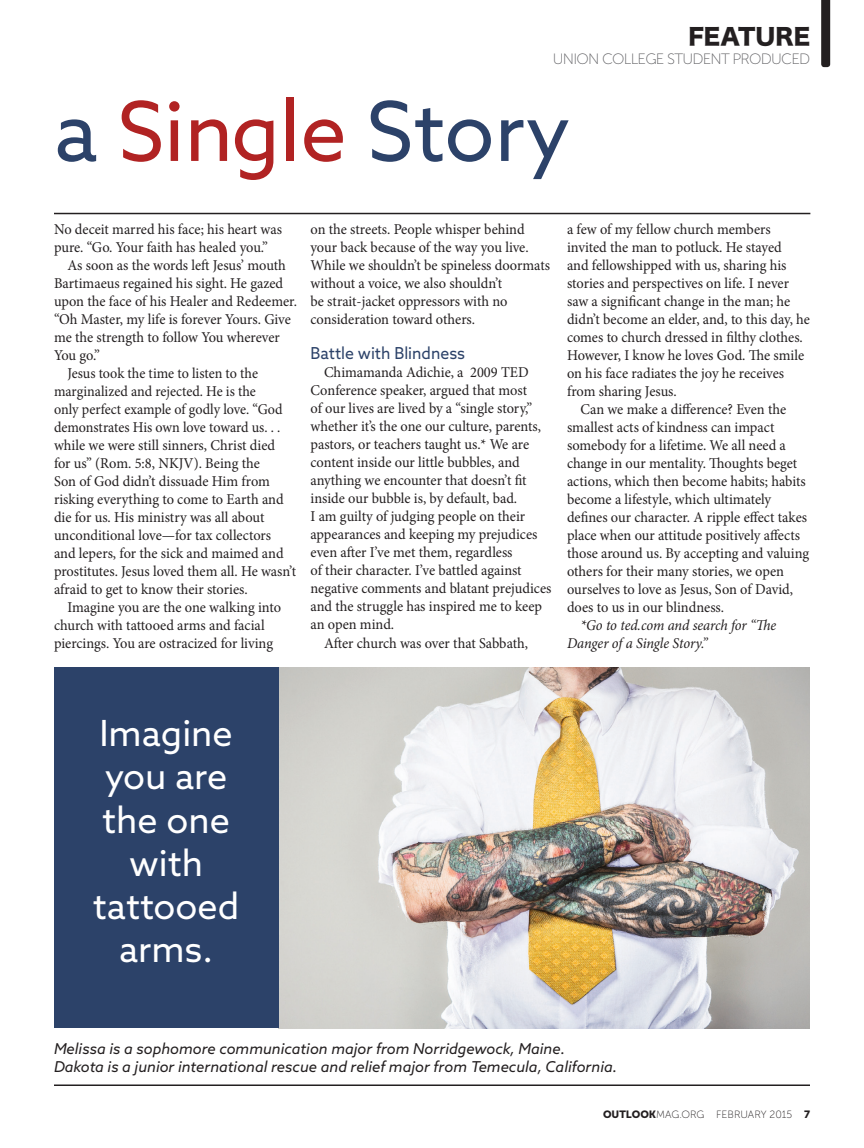
<style>
.page{position:relative;width:864px;height:1148px;background:#fff}
.page>*{position:absolute;margin:0;border:0;box-sizing:border-box;transform-origin:0 0}
.t1{font:82.5px "Azo Sans";color:#2c4269}
.t2{font:36px/43.2px "Azo Sans";color:#fff;text-align:center}
.t3{font:22.5px "Hira Kaku Std W8";color:#231f20}
.t4{font:16.5px "Azo Sans";color:#2c4269;scale:.96 1}
.t5{font:15px/18px "Minion Pro";letter-spacing:-.005em;color:#231f20;scale:.96 1}
.t6{font:italic 15px/18px "Azo Sans";color:#231f20}
.t7{font:15px "Minion Pro";letter-spacing:-.005em;color:#231f20;scale:.94 1}
.t8{font:italic 15px/18px "Minion Pro";letter-spacing:-.01em;color:#231f20;scale:.96 1}
.t9{font:15px "Museo Sans 100";letter-spacing:-.05em;color:#636366}
.t10{font:10.5px "Museo Sans 100";color:#231f20}
.s1{color:#b12323}
.s2{font-family:"Museo Sans 900"}
</style>
<div class="page">
<svg style="left:821px;top:0;width:9px;height:67px"></svg>
<hr style="left:54px;top:1084px;width:756px;height:2px;background:#231f20">
<img style="left:278px;top:667px;width:532px;height:361px">
<div style="left:54px;top:667px;width:224px;height:361px;background:#2c4269"></div>
<hr style="left:54px;top:213px;width:756px;height:1px;background:#231f20">
<h3 class="t3" style="left:688px;top:24px;width:123px">FEATURE</h3>
<p class="t9" style="left:553px;top:51px;width:259px">UNION COLLEGE STUDENT PRODUCED</p>
<h1 class="t1" style="left:54px;top:77px;width:518px">a <span class="s1">Single</span> Story</h1>
<p class="t5" style="left:54px;top:220px;width:239px">No deceit marred his face; his heart was</p>
<p class="t5" style="left:54px;top:238px;width:224px">pure. “Go. Your faith has healed you.”</p>
<p class="t5" style="left:67px;top:256px;width:229px">As soon as the words left Jesus’ mouth</p>
<p class="t5" style="left:54px;top:274px;width:240px">Bartimaeus regained his sight. He gazed</p>
<p class="t5" style="left:54px;top:292px;width:255px">upon the face of his Healer and Redeemer.</p>
<p class="t5" style="left:54px;top:310px;width:248px">“Oh Master, my life is forever Yours. Give</p>
<p class="t5" style="left:54px;top:328px;width:237px">me the strength to follow You wherever</p>
<p class="t5" style="left:54px;top:346px;width:50px">You go.”</p>
<p class="t7" style="left:68px;top:363px;width:204px">Jesus took the time to listen to the</p>
<p class="t7" style="left:54px;top:381px;width:216px">marginalized and rejected. He is the</p>
<p class="t7" style="left:54px;top:399px;width:245px">only perfect example of godly love. “God</p>
<p class="t7" style="left:54px;top:417px;width:242px">demonstrates His own love toward us. . .</p>
<p class="t5" style="left:54px;top:436px;width:232px">while we were still sinners, Christ died</p>
<p class="t5" style="left:54px;top:454px;width:216px">for us” (Rom. 5:8, NKJV). Being the</p>
<p class="t5" style="left:54px;top:472px;width:227px">Son of God didn’t dissuade Him from</p>
<p class="t5" style="left:54px;top:490px;width:241px">risking everything to come to Earth and</p>
<p class="t5" style="left:54px;top:508px;width:221px">die for us. His ministry was all about</p>
<p class="t5" style="left:54px;top:526px;width:228px">unconditional love—for tax collectors</p>
<p class="t5" style="left:54px;top:544px;width:241px">and lepers, for the sick and maimed and</p>
<p class="t5" style="left:54px;top:562px;width:254px">prostitutes. Jesus loved them all. He wasn’t</p>
<p class="t5" style="left:54px;top:580px;width:203px">afraid to get to know their stories.</p>
<p class="t5" style="left:67px;top:598px;width:224px">Imagine you are the one walking into</p>
<p class="t5" style="left:54px;top:616px;width:221px">church with tattooed arms and facial</p>
<p class="t5" style="left:54px;top:634px;width:230px">piercings. You are ostracized for living</p>
<p class="t5" style="left:310px;top:220px;width:251px">on the streets. People whisper behind your back because of the way you live.<br>While we shouldn’t be spineless doormats without a voice, we also shouldn’t<br>be strait-jacket oppressors with no consideration toward others.</p>
<p class="t4" style="left:310px;top:342px;width:163px">Battle with Blindness</p>
<p class="t5" style="left:324px;top:363px;width:215px">Chimamanda Adichie, a 2009 TED</p>
<p class="t5" style="left:311px;top:381px;width:227px">Conference speaker, argued that most</p>
<p class="t5" style="left:311px;top:399px;width:233px">of our lives are lived by a “single story,”</p>
<p class="t5" style="left:311px;top:417px;width:242px">whether it’s the one our culture, parents,</p>
<p class="t5" style="left:311px;top:435px;width:229px">pastors, or teachers taught us.* We are</p>
<p class="t5" style="left:311px;top:453px;width:219px">content inside our little bubbles, and</p>
<p class="t5" style="left:311px;top:471px;width:227px">anything we encounter that doesn’t fit</p>
<p class="t5" style="left:311px;top:489px;width:217px">inside our bubble is, by default, bad.</p>
<p class="t5" style="left:311px;top:507px;width:225px">I am guilty of judging people on their</p>
<p class="t5" style="left:311px;top:525px;width:238px">appearances and keeping my prejudices</p>
<p class="t5" style="left:311px;top:543px;width:212px">even after I’ve met them, regardless</p>
<p class="t5" style="left:311px;top:561px;width:222px">of their character. I’ve battled against</p>
<p class="t5" style="left:311px;top:579px;width:252px">negative comments and blatant prejudices</p>
<p class="t5" style="left:311px;top:597px;width:243px">and the struggle has inspired me to keep</p>
<p class="t5" style="left:311px;top:615px;width:89px">an open mind.</p>
<p class="t5" style="left:324px;top:634px;width:214px">After church was over that Sabbath,</p>
<p class="t5" style="left:567px;top:220px;width:214px">a few of my fellow church members</p>
<p class="t5" style="left:567px;top:238px;width:225px">invited the man to potluck. He stayed</p>
<p class="t5" style="left:567px;top:256px;width:230px">and fellowshipped with us, sharing his</p>
<p class="t5" style="left:567px;top:274px;width:233px">stories and perspectives on life. I never</p>
<p class="t5" style="left:567px;top:292px;width:234px">saw a significant change in the man; he</p>
<p class="t5" style="left:567px;top:310px;width:255px">didn’t become an elder, and, to this day, he</p>
<p class="t5" style="left:567px;top:328px;width:247px">comes to church dressed in filthy clothes.</p>
<p class="t5" style="left:567px;top:346px;width:249px">However, I know he loves God. The smile</p>
<p class="t5" style="left:567px;top:364px;width:228px">on his face radiates the joy he receives</p>
<p class="t5" style="left:567px;top:382px;width:116px">from sharing Jesus.</p>
<p class="t5" style="left:580px;top:400px;width:216px">Can we make a difference? Even the</p>
<p class="t5" style="left:567px;top:418px;width:218px">smallest acts of kindness can impact</p>
<p class="t5" style="left:567px;top:436px;width:230px">somebody for a lifetime. We all need a</p>
<p class="t5" style="left:567px;top:454px;width:241px">change in our mentality. Thoughts beget</p>
<p class="t5" style="left:567px;top:472px;width:250px">actions, which then become habits; habits</p>
<p class="t5" style="left:567px;top:490px;width:214px">become a lifestyle, which ultimately</p>
<p class="t5" style="left:567px;top:508px;width:252px">defines our character. A ripple effect takes</p>
<p class="t5" style="left:567px;top:526px;width:244px">place when our attitude positively affects</p>
<p class="t5" style="left:567px;top:544px;width:254px">those around us. By accepting and valuing</p>
<p class="t5" style="left:567px;top:562px;width:228px">others for their many stories, we open</p>
<p class="t5" style="left:567px;top:580px;width:237px">ourselves to love as Jesus, Son of David,</p>
<p class="t5" style="left:567px;top:598px;width:165px">does to us in our blindness.</p>
<p class="t8" style="left:567px;top:616px;width:220px;text-indent:13px">*Go to ted.com and search for “The<br>Danger of a Single Story.”</p>
<h2 class="t2" style="left:93px;top:711px;width:148px">Imagine you are the one with tattooed arms.</h2>
<p class="t6" style="left:54px;top:1039px;width:565px">Melissa is a sophomore communication major from Norridgewock, Maine.<br>Dakota is a junior international rescue and relief major from Temecula, California.</p>
<p class="t10" style="left:603px;top:1108px;width:208px"><span class="s2">OUTLOOK</span>MAG.ORG FEBRUARY 2015 <span class="s2">7</span></p>
</div>
